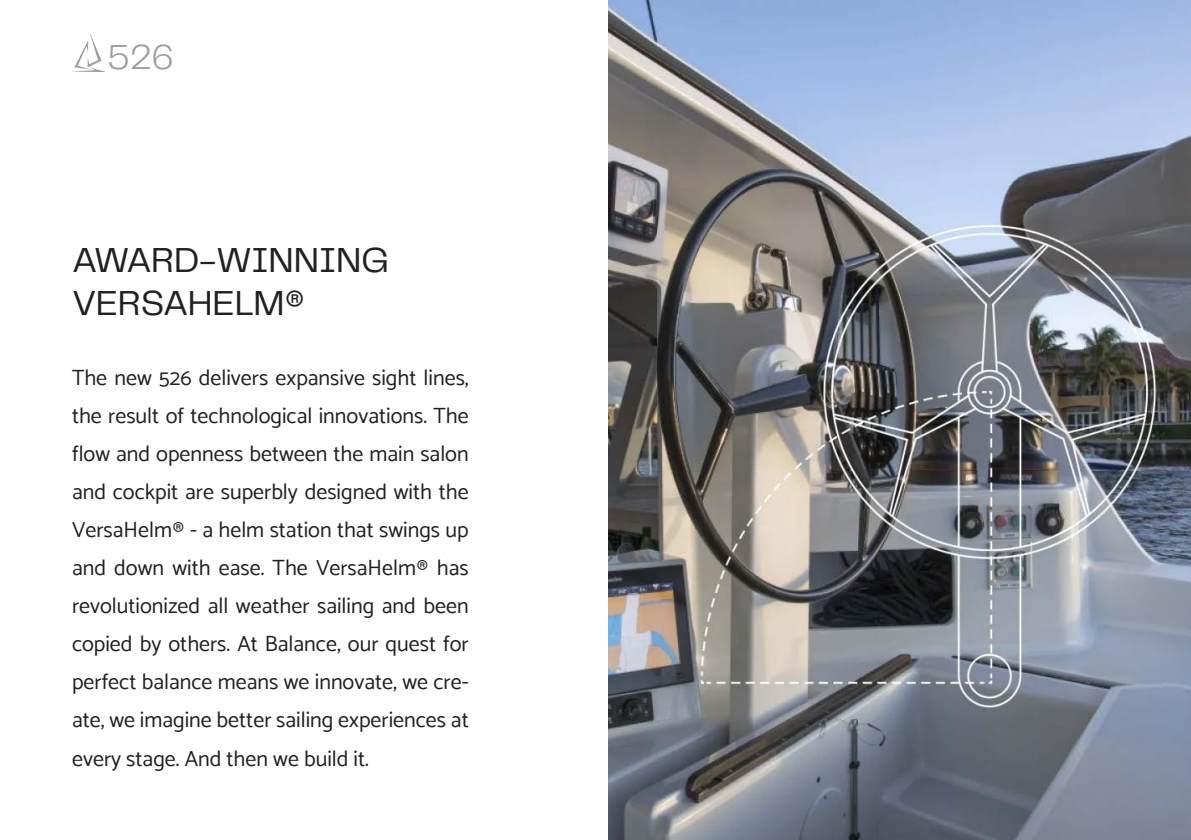
<style>
.page{position:relative;width:1191px;height:840px;background:#fff}
.page>*{position:absolute;margin:0;border:0;box-sizing:border-box;transform-origin:0 0}
.t1{font:36px "Telegraf";letter-spacing:-.015em;color:#212121}
.t2{font:36px "Telegraf";color:#9e9e9e}
.t3{font:22px/38px "Catamaran";color:#212121;text-align:justify}
.s1{font-family:"Telegraf"}
</style>
<div class="page">
<img style="left:609px;top:0;width:582px;height:839px">
<svg style="left:72px;top:33px;width:34px;height:39px"></svg>
<p class="t2" style="left:108px;top:34px;width:67px">526</p>
<p class="t1" style="left:72px;top:236px;width:319px">AWARD-WINNING</p>
<p class="t1" style="left:72px;top:279px;width:234px">VERSAHELM®</p>
<p class="t3" style="left:72px;top:358px;width:398px">The new 526 delivers expansive sight lines, the result of technological innovations. The flow and openness between the main salon and cockpit are superbly designed with the VersaHelm<span class="s1">®</span> - a helm station that swings up and down with ease. The VersaHelm<span class="s1">®</span> has revolutionized all weather sailing and been copied by others. At Balance, our quest for perfect balance means we innovate, we cre&shy;ate, we imagine better sailing experiences at every stage. And then we build it.</p>
</div>
